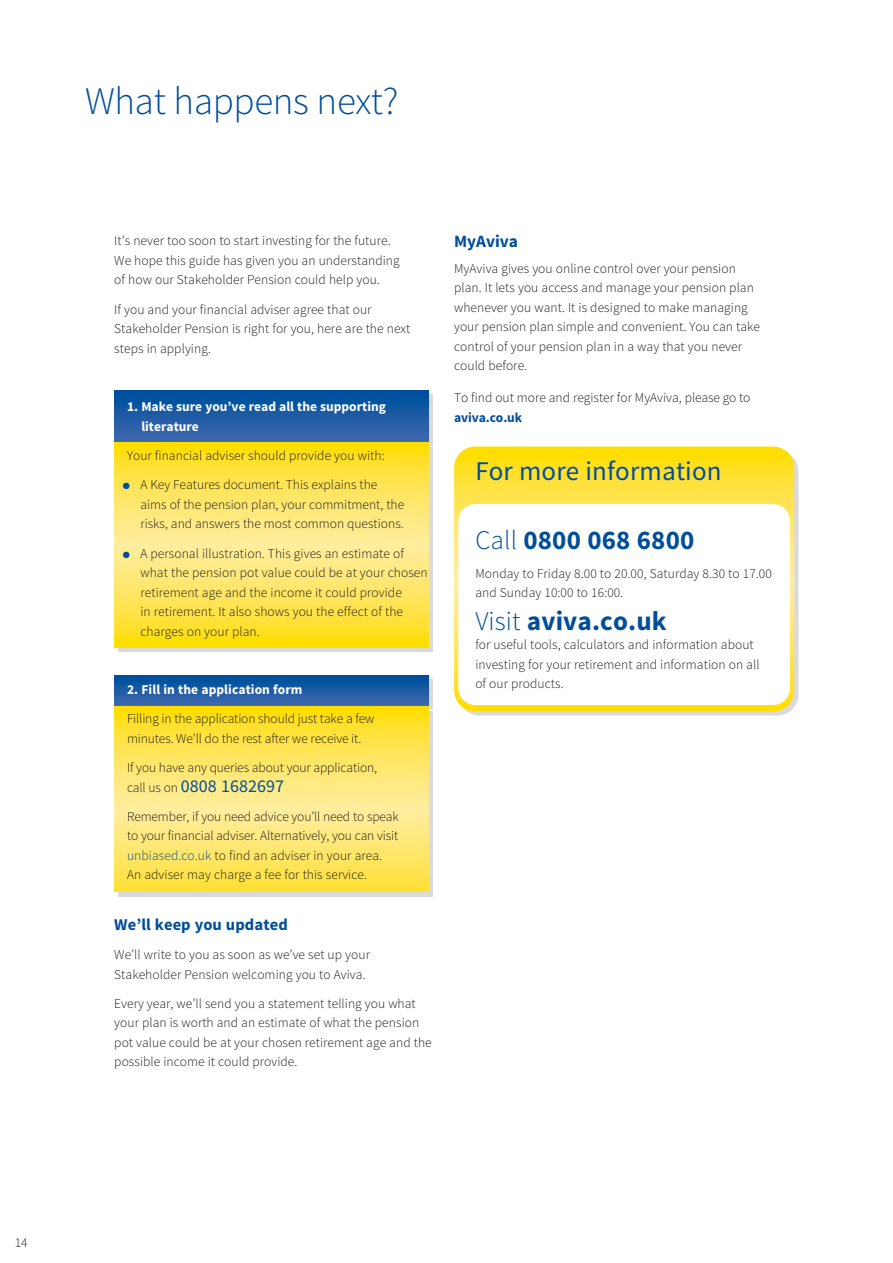
<style>
.page{position:relative;width:893px;height:1263px;background:#fff}
.page>*{position:absolute;margin:0;border:0;box-sizing:border-box;transform-origin:0 0}
.t1{font:300 39px "Source Sans Pro";letter-spacing:-.01em;color:#004e9b}
.t2{font:700 27px "Source Sans Pro";letter-spacing:.005em;color:#004e9b}
.t3{font:27px "Source Sans Pro";letter-spacing:.005em;color:#004e9b}
.t4{font:18px "Source Sans Pro";letter-spacing:.005em;color:#004e9b}
.t5{font:700 17.25px "Source Sans Pro";color:#004e9b}
.t6{font:700 16.5px "Source Sans Pro";letter-spacing:.005em;color:#004e9b}
.t7{font:300 13.5px/19.5px "Source Sans Pro";letter-spacing:.005em;color:#1d1d1b}
.t8{font:700 13.5px/19.5px "Source Sans Pro";color:#fff}
.t9{font:700 13.5px "Source Sans Pro";letter-spacing:-.01em;color:#004e9b}
.s1{color:#004e9b}
.s2{font-weight:300;font-size:13.5px;color:#1d1d1b}
.s3{font-weight:300}
</style>
<div class="page">
<div style="left:458px;top:450px;width:340px;height:266px;background:#dadada;border-radius:21px"></div>
<svg style="left:454px;top:446px;width:340px;height:266px;background:#fee131"></svg>
<div style="left:458px;top:504px;width:332px;height:201px;background:#fff;border-radius:17px"></div>
<svg style="left:118px;top:679px;width:315px;height:30px"></svg>
<div style="left:118px;top:712px;width:315px;height:185px;background:#dadada"></div>
<svg style="left:118px;top:394px;width:315px;height:51px"></svg>
<div style="left:114px;top:675px;width:315px;height:30px;background:linear-gradient(to bottom,#004e9b,#3d67ad)"></div>
<svg style="left:114px;top:706px;width:315px;height:186px;background:#ffe661"></svg>
<div style="left:114px;top:390px;width:315px;height:51px;background:linear-gradient(to bottom,#004e9b,#4068ae)"></div>
<div style="left:118px;top:447px;width:315px;height:205px;background:#dadada"></div>
<svg style="left:114px;top:443px;width:315px;height:205px;background:#ffe559"></svg>
<h1 class="t1" style="left:85px;top:78px;width:315px">What happens next?</h1>
<p class="t7" style="left:114px;top:231px;width:287px">It’s never too soon to start investing for the future.<br>We hope this guide has given you an understanding of how our Stakeholder Pension could help you.</p>
<p class="t7" style="left:114px;top:300px;width:298px">If you and your financial adviser agree that our<br>Stakeholder Pension is right for you, here are the next steps in applying.</p>
<p class="t8" style="left:141px;top:397px;width:246px;text-indent:-14px">1. Make sure you’ve read all the supporting literature</p>
<p class="t7" style="left:127px;top:446px;width:259px">Your financial adviser should provide you with:</p>
<p class="t7" style="left:140px;top:475px;width:265px;text-indent:-18px"><span class="s1">●</span> A Key Features document. This explains the aims of the pension plan, your commitment, the risks, and answers the most common questions.</p>
<p class="t7" style="left:140px;top:543px;width:289px;text-indent:-18px"><span class="s1">●</span> A personal illustration. This gives an estimate of what the pension pot value could be at your chosen retirement age and the income it could provide<br>in retirement. It also shows you the effect of the charges on your plan.</p>
<p class="t8" style="left:127px;top:680px;width:177px">2. Fill in the application form</p>
<p class="t7" style="left:127px;top:709px;width:249px">Filling in the application should just take a few minutes. We’ll do the rest after we receive it.</p>
<p class="t7" style="left:127px;top:758px;width:252px">If you have any queries about your application,</p>
<h3 class="t4" style="left:127px;top:774px;width:159px"><span class="s2">call us on</span> 0808 1682697</h3>
<p class="t7" style="left:127px;top:807px;width:273px">Remember, if you need advice you’ll need to speak to your financial adviser. Alternatively, you can visit <span class="s1">unbiased.co.uk</span> to find an adviser in your area.<br>An adviser may charge a fee for this service.</p>
<p class="t6" style="left:114px;top:914px;width:175px">We’ll keep you updated</p>
<p class="t7" style="left:114px;top:945px;width:257px">We’ll write to you as soon as we’ve set up your<br>Stakeholder Pension welcoming you to Aviva.</p>
<p class="t7" style="left:114px;top:994px;width:319px">Every year, we’ll send you a statement telling you what your plan is worth and an estimate of what the pension pot value could be at your chosen retirement age and the possible income it could provide.</p>
<p class="t5" style="left:454px;top:230px;width:65px">MyAviva</p>
<p class="t7" style="left:454px;top:259px;width:308px">MyAviva gives you online control over your pension plan. It lets you access and manage your pension plan whenever you want. It is designed to make managing your pension plan simple and convenient. You can take control of your pension plan in a way that you never could before.</p>
<p class="t7" style="left:454px;top:388px;width:298px">To find out more and register for MyAviva, please go to</p>
<p class="t9" style="left:454px;top:409px;width:70px">aviva.co.uk</p>
<h2 class="t3" style="left:475px;top:454px;width:248px">For more information</h2>
<h2 class="t2" style="left:475px;top:522px;width:220px"><span class="s3">Call</span> 0800 068 6800</h2>
<p class="t7" style="left:475px;top:564px;width:298px">Monday to Friday 8.00 to 20.00, Saturday 8.30 to 17.00 and Sunday 10:00 to 16:00.</p>
<h2 class="t2" style="left:475px;top:603px;width:193px"><span class="s3">Visit</span> aviva.co.uk</h2>
<p class="t7" style="left:475px;top:635px;width:286px">for useful tools, calculators and information about investing for your retirement and information on all of our products.</p>
<p class="t7" style="left:15px;top:1232px;width:14px">14</p>
</div>
